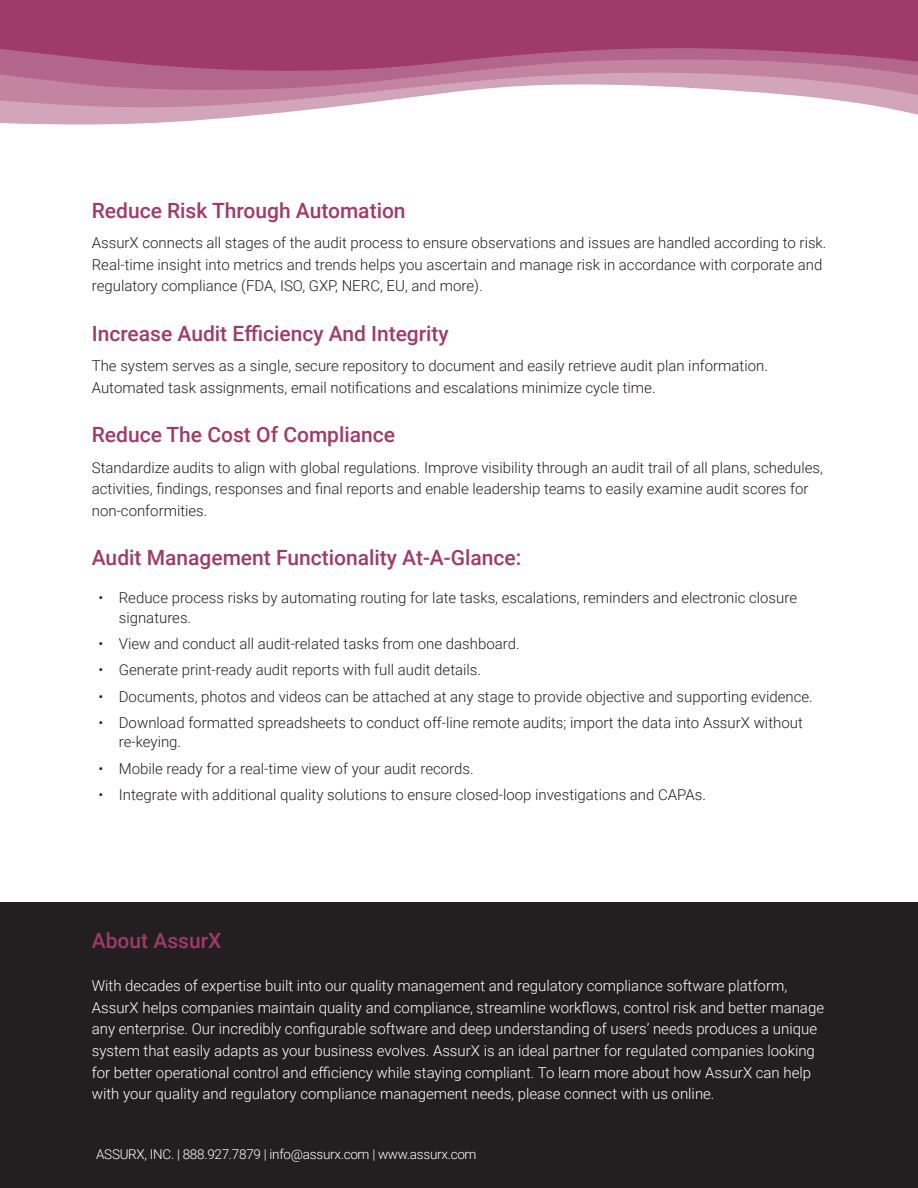
<style>
.page{position:relative;width:918px;height:1188px;background:#fff}
.page>*{position:absolute;margin:0;border:0;box-sizing:border-box;transform-origin:0 0}
.t1{font:500 21px "Roboto";color:#9e3b6a}
.Body_Smaller{font:300 15px/21.6px "Roboto";color:#231f20}
.Body_Smaller-2{font:300 15px/21.6px "Roboto";color:#fff}
.body_copy{font:300 13.5px "Roboto";letter-spacing:-.02em;color:#fff}
</style>
<div class="page">
<div style="left:0;top:903px;width:918px;height:285px;background:#231f20"></div>
<svg style="left:0;top:0;width:918px;height:125px"></svg>
<h2 class="t1" style="left:92px;top:196px;width:315px">Reduce Risk Through Automation</h2>
<p class="Body_Smaller" style="left:92px;top:232px;width:736px">AssurX connects all stages of the audit process to ensure observations and issues are handled according to risk.<br>Real-time insight into metrics and trends helps you ascertain and manage risk in accordance with corporate and regulatory compliance (FDA, ISO, GXP, NERC, EU, and more).</p>
<h2 class="t1" style="left:92px;top:318px;width:359px">Increase Audit Efficiency And Integrity</h2>
<p class="Body_Smaller" style="left:92px;top:355px;width:678px">The system serves as a single, secure repository to document and easily retrieve audit plan information.<br>Automated task assignments, email notifications and escalations minimize cycle time.</p>
<h2 class="t1" style="left:92px;top:420px;width:305px">Reduce The Cost Of Compliance</h2>
<p class="Body_Smaller" style="left:92px;top:456px;width:733px">Standardize audits to align with global regulations. Improve visibility through an audit trail of all plans, schedules, activities, findings, responses and final reports and enable leadership teams to easily examine audit scores for non-conformities.</p>
<h2 class="t1" style="left:92px;top:543px;width:431px">Audit Management Functionality At-A-Glance:</h2>
<p class="Body_Smaller" style="left:119px;top:588px;width:680px;line-height:19.5px;text-indent:-20px">• Reduce process risks by automating routing for late tasks, escalations, reminders and electronic closure signatures.</p>
<p class="Body_Smaller" style="left:99px;top:632px;width:423px">• View and conduct all audit-related tasks from one dashboard.</p>
<p class="Body_Smaller" style="left:99px;top:659px;width:384px">• Generate print-ready audit reports with full audit details.</p>
<p class="Body_Smaller" style="left:99px;top:685px;width:716px">• Documents, photos and videos can be attached at any stage to provide objective and supporting evidence.</p>
<p class="Body_Smaller" style="left:119px;top:712px;width:686px;line-height:19.5px;text-indent:-20px">• Download formatted spreadsheets to conduct off-line remote audits; import the data into AssurX without re-keying.</p>
<p class="Body_Smaller" style="left:99px;top:757px;width:377px">• Mobile ready for a real-time view of your audit records.</p>
<p class="Body_Smaller" style="left:99px;top:783px;width:609px">• Integrate with additional quality solutions to ensure closed-loop investigations and CAPAs.</p>
<h2 class="t1" style="left:92px;top:926px;width:131px">About AssurX</h2>
<p class="Body_Smaller-2" style="left:92px;top:975px;width:734px">With decades of expertise built into our quality management and regulatory compliance software platform, AssurX helps companies maintain quality and compliance, streamline workflows, control risk and better manage any enterprise. Our incredibly configurable software and deep understanding of users’ needs produces a unique system that easily adapts as your business evolves. AssurX is an ideal partner for regulated companies looking for better operational control and efficiency while staying compliant. To learn more about how AssurX can help with your quality and regulatory compliance management needs, please connect with us online.</p>
<p class="body_copy" style="left:96px;top:1145px;width:382px">ASSURX, INC. | 888.927.7879 | info@assurx.com | www.assurx.com</p>
</div>
